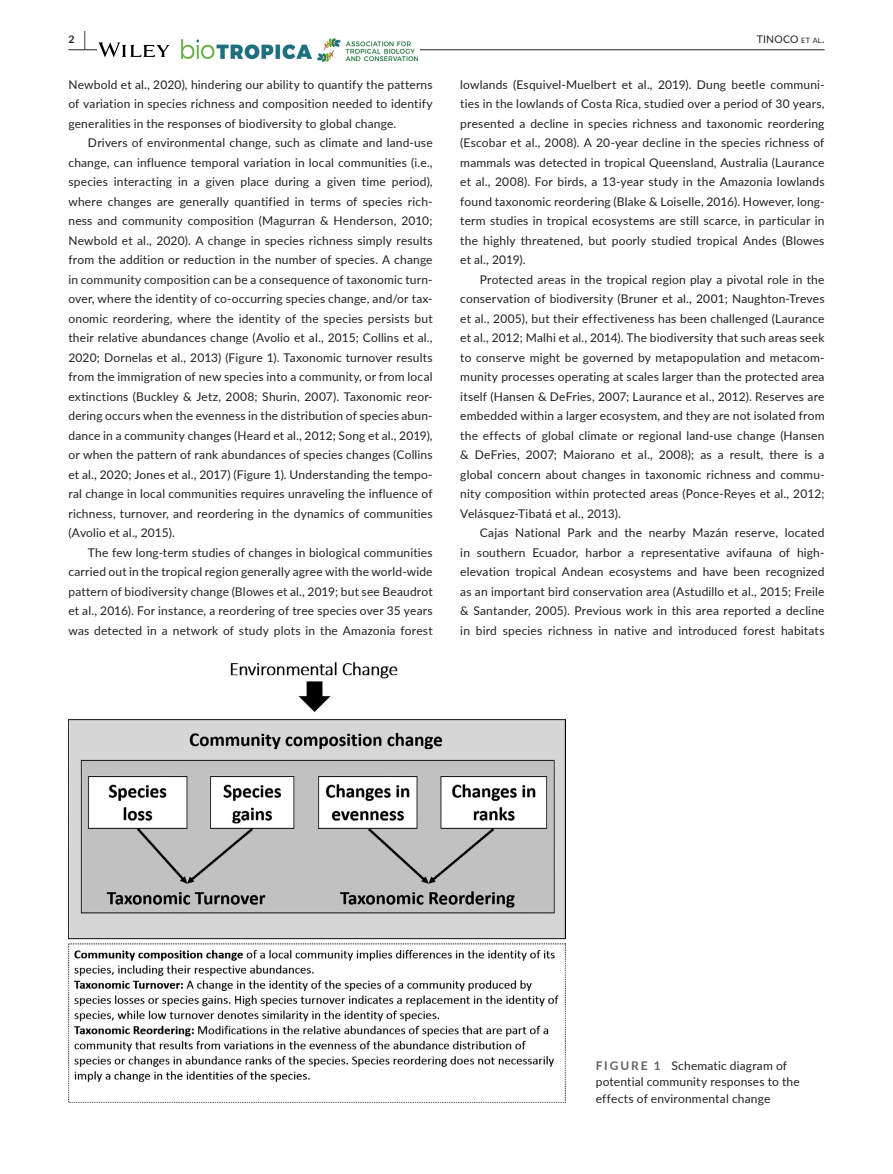
<style>
.page{position:relative;width:893px;height:1174px;background:#fff}
.page>*{position:absolute;margin:0;border:0;box-sizing:border-box;transform-origin:0 0}
.t1{font:12px/19.5px "Lato";letter-spacing:.015em;color:#231f20;text-align:justify}
.t2{font:10.5px "Lato";letter-spacing:.02em;color:#231f20}
.t3{font:700 10.5px "Lato";color:#231f20}
.s1{font-size:19.5px}
.s2{font-size:7.35px}
.s3{font-weight:700;color:#636366}
</style>
<div class="page">
<hr style="left:68px;top:49px;width:756px;height:1px;background:#231f20">
<div style="left:97px;top:36px;width:322px;height:27px;background:#fff"></div>
<img style="left:181px;top:40px;width:130px;height:18px">
<img style="left:345px;top:41px;width:72px;height:19px">
<img style="left:318px;top:39px;width:23px;height:22px">
<svg style="left:98px;top:42px;width:72px;height:15px"></svg>
<img style="left:68px;top:662px;width:498px;height:441px">
<p class="t3" style="left:68px;top:31px;width:19px">2 <span class="s1">|</span></p>
<p class="t2" style="left:757px;top:31px;width:69px">TINOCO <span class="s2">et al</span>.</p>
<p class="t1" style="left:68px;top:74px;width:366px">Newbold et al., 2020), hindering our ability to quantify the patterns of variation in species richness and composition needed to identify generalities in the responses of biodiversity to global change.</p>
<p class="t1" style="left:68px;top:132px;width:366px;text-indent:20px">Drivers of environmental change, such as climate and land-use change, can influence temporal variation in local communities (i.e., species interacting in a given place during a given time period), where changes are generally quantified in terms of species rich&shy;ness and community composition (Magurran &amp; Henderson, 2010; Newbold et al., 2020). A change in species richness simply results from the addition or reduction in the number of species. A change in community composition can be a consequence of taxonomic turn&shy;over, where the identity of co-occurring species change, and/or tax&shy;onomic reordering, where the identity of the species persists but their relative abundances change (Avolio et al., 2015; Collins et al., 2020; Dornelas et al., 2013) (Figure 1). Taxonomic turnover results from the immigration of new species into a community, or from local extinctions (Buckley &amp; Jetz, 2008; Shurin, 2007). Taxonomic reor&shy;dering occurs when the evenness in the distribution of species abun&shy;dance in a community changes (Heard et al., 2012; Song et al., 2019), or when the pattern of rank abundances of species changes (Collins et al., 2020; Jones et al., 2017) (Figure 1). Understanding the tempo&shy;ral change in local communities requires unraveling the influence of richness, turnover, and reordering in the dynamics of communities (Avolio et al., 2015).</p>
<p class="t1" style="left:68px;top:542px;width:366px;text-indent:20px">The few long-term studies of changes in biological communities carried out in the tropical region generally agree with the world-wide pattern of biodiversity change (Blowes et al., 2019; but see Beaudrot et al., 2016). For instance, a reordering of tree species over 35 years was detected in a network of study plots in the Amazonia forest</p>
<p class="t1" style="left:460px;top:74px;width:366px">lowlands (Esquivel-Muelbert et al., 2019). Dung beetle communi&shy;ties in the lowlands of Costa Rica, studied over a period of 30 years, presented a decline in species richness and taxonomic reordering (Escobar et al., 2008). A 20-year decline in the species richness of mammals was detected in tropical Queensland, Australia (Laurance et al., 2008). For birds, a 13-year study in the Amazonia lowlands found taxonomic reordering (Blake &amp; Loiselle, 2016). However, long&shy;term studies in tropical ecosystems are still scarce, in particular in the highly threatened, but poorly studied tropical Andes (Blowes et al., 2019).</p>
<p class="t1" style="left:460px;top:269px;width:366px;text-indent:20px">Protected areas in the tropical region play a pivotal role in the conservation of biodiversity (Bruner et al., 2001; Naughton-Treves et al., 2005), but their effectiveness has been challenged (Laurance et al., 2012; Malhi et al., 2014). The biodiversity that such areas seek to conserve might be governed by metapopulation and metacom&shy;munity processes operating at scales larger than the protected area itself (Hansen &amp; DeFries, 2007; Laurance et al., 2012). Reserves are embedded within a larger ecosystem, and they are not isolated from the effects of global climate or regional land-use change (Hansen &amp; DeFries, 2007; Maiorano et al., 2008); as a result, there is a global concern about changes in taxonomic richness and commu&shy;nity composition within protected areas (Ponce-Reyes et al., 2012; Velásquez-Tibatá et al., 2013).</p>
<p class="t1" style="left:460px;top:522px;width:366px;text-indent:20px">Cajas National Park and the nearby Mazán reserve, located in southern Ecuador, harbor a representative avifauna of high&shy;elevation tropical Andean ecosystems and have been recognized as an important bird conservation area (Astudillo et al., 2015; Freile &amp; Santander, 2005). Previous work in this area reported a decline in bird species richness in native and introduced forest habitats</p>
<p class="t1" style="left:596px;top:1056px;width:205px;line-height:16.5px;text-align:left"><span class="s3">FIGURE 1</span> Schematic diagram of potential community responses to the effects of environmental change</p>
</div>
